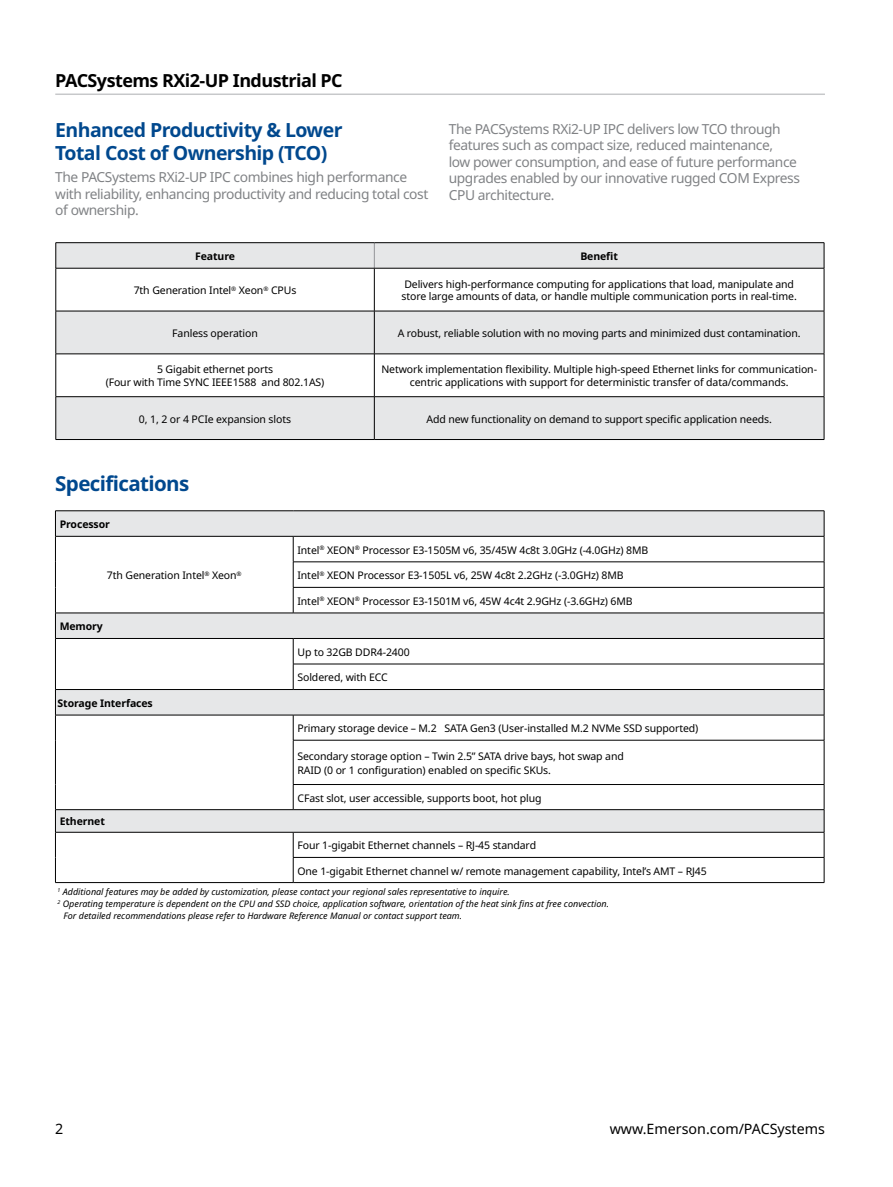
<style>
.page{position:relative;width:893px;height:1187px;background:#fff}
.page>*{position:absolute;margin:0;border:0;box-sizing:border-box;transform-origin:0 0}
.t1{font:700 20.55px "Noto Sans";letter-spacing:-.03em;color:#00488e}
.t2{font:700 19.5px/22.5px "Noto Sans";letter-spacing:-.03em;color:#00488e}
.t3{font:700 18px "Noto Sans";letter-spacing:-.03em;color:#000}
.t4{font:14.25px "Noto Sans";color:#000}
.t5{font:13.8px/16.5px "Noto Sans";letter-spacing:-.03em;color:#808285}
.Body_Text{font:10.5px/12.6px "Noto Sans";letter-spacing:-.01em;color:#000}
.t6{font:700 10.5px "Noto Sans";letter-spacing:-.01em;color:#000}
.Footnote{font:italic 9px/12px "Noto Sans";color:#000}
</style>
<div class="page">
<hr style="left:55px;top:93px;width:770px;height:2px;background:#c7c8ca">
<div style="left:57px;top:243px;width:767px;height:196px;background:#e6e7e8"></div>
<svg style="left:57px;top:269px;width:767px;height:127px"></svg>
<svg style="left:374px;top:243px;width:1px;height:25px"></svg>
<hr style="left:56px;top:268px;width:318px;height:1px;background:#000">
<hr style="left:374px;top:268px;width:450px;height:1px;background:#000">
<hr style="left:374px;top:268px;width:1px;height:43px;background:#000">
<hr style="left:56px;top:311px;width:318px;height:1px;background:#000">
<hr style="left:374px;top:311px;width:450px;height:1px;background:#000">
<hr style="left:374px;top:311px;width:1px;height:42px;background:#000">
<hr style="left:56px;top:353px;width:318px;height:1px;background:#000">
<hr style="left:374px;top:353px;width:450px;height:1px;background:#000">
<hr style="left:374px;top:354px;width:1px;height:42px;background:#000">
<hr style="left:56px;top:396px;width:318px;height:1px;background:#000">
<hr style="left:374px;top:396px;width:450px;height:1px;background:#000">
<hr style="left:374px;top:397px;width:1px;height:42px;background:#000">
<hr style="left:56px;top:242px;width:318px;height:1px;background:#000">
<svg style="left:56px;top:243px;width:1px;height:25px"></svg>
<hr style="left:374px;top:242px;width:450px;height:1px;background:#000">
<svg style="left:824px;top:243px;width:1px;height:25px"></svg>
<hr style="left:56px;top:268px;width:1px;height:43px;background:#000">
<hr style="left:824px;top:268px;width:1px;height:43px;background:#000">
<hr style="left:56px;top:311px;width:1px;height:42px;background:#000">
<hr style="left:824px;top:311px;width:1px;height:42px;background:#000">
<hr style="left:56px;top:354px;width:1px;height:42px;background:#000">
<hr style="left:824px;top:354px;width:1px;height:42px;background:#000">
<hr style="left:56px;top:397px;width:1px;height:42px;background:#000">
<hr style="left:824px;top:397px;width:1px;height:42px;background:#000">
<hr style="left:56px;top:439px;width:318px;height:1px;background:#000">
<hr style="left:374px;top:439px;width:450px;height:1px;background:#000">
<svg style="left:56px;top:511px;width:768px;height:321px"></svg>
<hr style="left:55px;top:510px;width:238px;height:1px;background:#000">
<hr style="left:293px;top:510px;width:531px;height:1px;background:#000">
<hr style="left:55px;top:536px;width:238px;height:1px;background:#000">
<hr style="left:293px;top:536px;width:531px;height:1px;background:#000">
<hr style="left:293px;top:561px;width:531px;height:1px;background:#000">
<hr style="left:293px;top:587px;width:531px;height:1px;background:#000">
<svg style="left:293px;top:536px;width:1px;height:76px"></svg>
<hr style="left:55px;top:612px;width:238px;height:1px;background:#000">
<hr style="left:293px;top:612px;width:531px;height:1px;background:#000">
<hr style="left:55px;top:638px;width:238px;height:1px;background:#000">
<hr style="left:293px;top:638px;width:531px;height:1px;background:#000">
<hr style="left:293px;top:663px;width:531px;height:1px;background:#000">
<svg style="left:293px;top:638px;width:1px;height:51px"></svg>
<hr style="left:55px;top:689px;width:238px;height:1px;background:#000">
<hr style="left:293px;top:689px;width:531px;height:1px;background:#000">
<hr style="left:55px;top:714px;width:238px;height:1px;background:#000">
<svg style="left:55px;top:511px;width:1px;height:229px"></svg>
<hr style="left:293px;top:714px;width:531px;height:1px;background:#000">
<svg style="left:293px;top:715px;width:1px;height:25px"></svg>
<svg style="left:824px;top:511px;width:1px;height:229px"></svg>
<hr style="left:55px;top:740px;width:1px;height:44px;background:#000">
<hr style="left:293px;top:740px;width:531px;height:1px;background:#000">
<hr style="left:293px;top:740px;width:1px;height:44px;background:#000">
<hr style="left:824px;top:740px;width:1px;height:44px;background:#000">
<hr style="left:293px;top:784px;width:531px;height:1px;background:#000">
<svg style="left:293px;top:785px;width:1px;height:24px"></svg>
<hr style="left:55px;top:809px;width:238px;height:1px;background:#000">
<hr style="left:293px;top:809px;width:531px;height:1px;background:#000">
<hr style="left:55px;top:832px;width:238px;height:1px;background:#000">
<hr style="left:293px;top:832px;width:531px;height:1px;background:#000">
<svg style="left:55px;top:784px;width:1px;height:98px"></svg>
<hr style="left:293px;top:857px;width:531px;height:1px;background:#000">
<svg style="left:293px;top:832px;width:1px;height:50px"></svg>
<svg style="left:824px;top:784px;width:1px;height:98px"></svg>
<hr style="left:55px;top:882px;width:238px;height:1px;background:#000">
<hr style="left:293px;top:882px;width:531px;height:1px;background:#000">
<p class="t3" style="left:55px;top:71px;width:289px">PACSystems RXi2-UP Industrial PC</p>
<p class="t2" style="left:55px;top:119px;width:289px">Enhanced Productivity &amp; Lower<br>Total Cost of Ownership (TCO)</p>
<p class="t5" style="left:55px;top:169px;width:375px">The PACSystems RXi2-UP IPC combines high performance with reliability, enhancing productivity and reducing total cost of ownership.</p>
<p class="t5" style="left:449px;top:121px;width:353px">The PACSystems RXi2-UP IPC delivers low TCO through features such as compact size, reduced maintenance,<br>low power consumption, and ease of future performance upgrades enabled by our innovative rugged COM Express CPU architecture.</p>
<p class="t6" style="left:195px;top:250px;width:41px">Feature</p>
<p class="t6" style="left:580px;top:250px;width:39px">Benefit</p>
<p class="Body_Text" style="left:134px;top:284px;width:164px">7th Generation Intel<sup>®</sup> Xeon<sup>®</sup> CPUs</p>
<p class="Body_Text" style="left:402px;top:278px;width:397px">Delivers high-performance computing for applications that load, manipulate and store large amounts of data, or handle multiple communication ports in real-time.</p>
<p class="Body_Text" style="left:172px;top:327px;width:87px">Fanless operation</p>
<p class="Body_Text" style="left:398px;top:327px;width:404px">A robust, reliable solution with no moving parts and minimized dust contamination.</p>
<p class="Body_Text" style="left:106px;top:363px;width:220px;text-align:center">5 Gigabit ethernet ports<br>(Four with Time SYNC IEEE1588 and 802.1AS)</p>
<p class="Body_Text" style="left:381px;top:363px;width:437px;text-align:center">Network implementation flexibility. Multiple high-speed Ethernet links for communication&shy;centric applications with support for deterministic transfer of data/commands.</p>
<p class="Body_Text" style="left:139px;top:412px;width:154px">0, 1, 2 or 4 PCIe expansion slots</p>
<p class="Body_Text" style="left:426px;top:412px;width:347px">Add new functionality on demand to support specific application needs.</p>
<p class="t1" style="left:55px;top:472px;width:136px">Specifications</p>
<p class="t6" style="left:60px;top:518px;width:52px">Processor</p>
<p class="Body_Text" style="left:107px;top:569px;width:136px">7th Generation Intel<sup>®</sup> Xeon<sup>®</sup></p>
<p class="t6" style="left:60px;top:620px;width:45px">Memory</p>
<p class="t6" style="left:58px;top:697px;width:97px">Storage Interfaces</p>
<p class="t6" style="left:60px;top:814px;width:47px">Ethernet</p>
<p class="Body_Text" style="left:297px;top:543px;width:352px">Intel<sup>®</sup> XEON<sup>®</sup> Processor E3-1505M v6, 35/45W 4c8t 3.0GHz (-4.0GHz) 8MB</p>
<p class="Body_Text" style="left:297px;top:569px;width:328px">Intel<sup>®</sup> XEON Processor E3-1505L v6, 25W 4c8t 2.2GHz (-3.0GHz) 8MB</p>
<p class="Body_Text" style="left:297px;top:595px;width:337px">Intel<sup>®</sup> XEON<sup>®</sup> Processor E3-1501M v6, 45W 4c4t 2.9GHz (-3.6GHz) 6MB</p>
<p class="Body_Text" style="left:297px;top:646px;width:114px">Up to 32GB DDR4-2400</p>
<p class="Body_Text" style="left:297px;top:671px;width:92px">Soldered, with ECC</p>
<p class="Body_Text" style="left:297px;top:722px;width:402px">Primary storage device – M.2 SATA Gen3 (User-installed M.2 NVMe SSD supported)</p>
<p class="Body_Text" style="left:297px;top:749px;width:328px;line-height:13.5px">Secondary storage option – Twin 2.5” SATA drive bays, hot swap and<br>RAID (0 or 1 configuration) enabled on specific SKUs.</p>
<p class="Body_Text" style="left:297px;top:791px;width:246px">CFast slot, user accessible, supports boot, hot plug</p>
<p class="Body_Text" style="left:297px;top:839px;width:240px">Four 1-gigabit Ethernet channels – RJ-45 standard</p>
<p class="Body_Text" style="left:297px;top:864px;width:411px">One 1-gigabit Ethernet channel w/ remote management capability, Intel’s AMT – RJ45</p>
<p class="Footnote" style="left:58px;top:885px;width:454px"><sup>1</sup> Additional features may be added by customization, please contact your regional sales representative to inquire.</p>
<p class="Footnote" style="left:64px;top:897px;width:547px;text-indent:-6px"><sup>2</sup> Operating temperature is dependent on the CPU and SSD choice, application software, orientation of the heat sink fins at free convection.<br>For detailed recommendations please refer to Hardware Reference Manual or contact support team.</p>
<p class="t4" style="left:55px;top:1120px;width:10px">2</p>
<p class="t4" style="left:610px;top:1120px;width:217px">www.Emerson.com/PACSystems</p>
</div>
